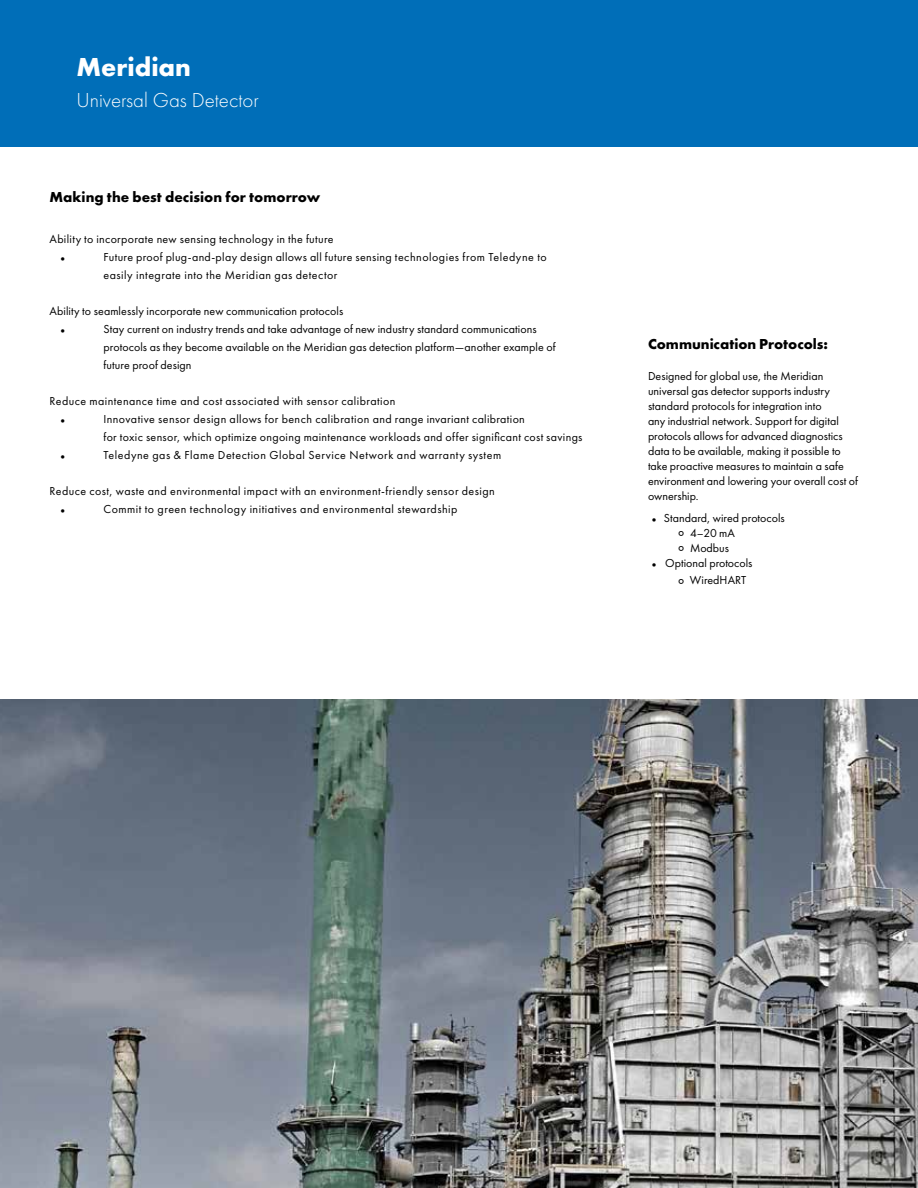
<style>
.page{position:relative;width:918px;height:1188px;background:#fff}
.page>*{position:absolute;margin:0;border:0;box-sizing:border-box;transform-origin:0 0}
.t1{font:700 27px "Futura PT";color:#fff}
.t2{font:300 21px "Futura PT";color:#fff}
.t3{font:700 15px "Futura PT";color:#000}
.t4{font:12px/15px "Futura PT";letter-spacing:.015em;color:#000}
.t5{font:12px/18px "Futura PT";letter-spacing:.04em;color:#000}
.t6{font:12px/20.2px "Futura PT";letter-spacing:.035em;color:#000}
.s1{font-size:18px}
</style>
<div class="page">
<img style="left:0;top:700px;width:918px;height:488px">
<div style="left:0;top:0;width:918px;height:147px;background:#006eb8"></div>
<h1 class="t1" style="left:76px;top:49px;width:116px">Meridian</h1>
<h2 class="t2" style="left:76px;top:88px;width:184px">Universal Gas Detector</h2>
<p class="t3" style="left:49px;top:188px;width:272px">Making the best decision for tomorrow</p>
<p class="t4" style="left:57px;top:229px;width:278px;line-height:20.2px;text-indent:-8px">Ability to incorporate new sensing technology in the future •</p>
<p class="t5" style="left:103px;top:248px;width:445px">Future proof plug-and-play design allows all future sensing technologies from Teledyne to easily integrate into the Meridian gas detector</p>
<p class="t4" style="left:57px;top:301px;width:288px;line-height:20.2px;text-indent:-8px">Ability to seamlessly incorporate new communication protocols •</p>
<p class="t4" style="left:103px;top:320px;width:454px;line-height:18px">Stay current on industry trends and take advantage of new industry standard communications protocols as they become available on the Meridian gas detection platform—another example of future proof design</p>
<p class="t6" style="left:57px;top:391px;width:340px;text-indent:-8px">Reduce maintenance time and cost associated with sensor calibration •</p>
<p class="t4" style="left:103px;top:410px;width:481px;line-height:18px">Innovative sensor design allows for bench calibration and range invariant calibration<br>for toxic sensor, which optimize ongoing maintenance workloads and offer significant cost savings</p>
<p class="t4" style="left:57px;top:449px;width:13px">•</p>
<p class="t5" style="left:103px;top:446px;width:399px">Teledyne gas &amp; Flame Detection Global Service Network and warranty system</p>
<p class="t6" style="left:57px;top:481px;width:439px;text-indent:-8px">Reduce cost, waste and environmental impact with an environment-friendly sensor design •</p>
<p class="t5" style="left:103px;top:500px;width:356px">Commit to green technology initiatives and environmental stewardship</p>
<p class="t3" style="left:648px;top:334px;width:181px">Communication Protocols:</p>
<p class="t4" style="left:648px;top:369px;width:211px">Designed for global use, the Meridian universal gas detector supports industry standard protocols for integration into<br>any industrial network. Support for digital protocols allows for advanced diagnostics data to be available, making it possible to take proactive measures to maintain a safe environment and lowering your overall cost of ownership.</p>
<p class="t4" style="left:677px;top:511px;width:110px;text-indent:-29px">• Standard, wired protocols <span class="s1">°</span> 4–20 mA<br><span class="s1">°</span> Modbus</p>
<p class="t4" style="left:677px;top:554px;width:77px;line-height:17.2px;text-indent:-29px">• Optional protocols <span class="s1">°</span> WiredHART</p>
</div>
